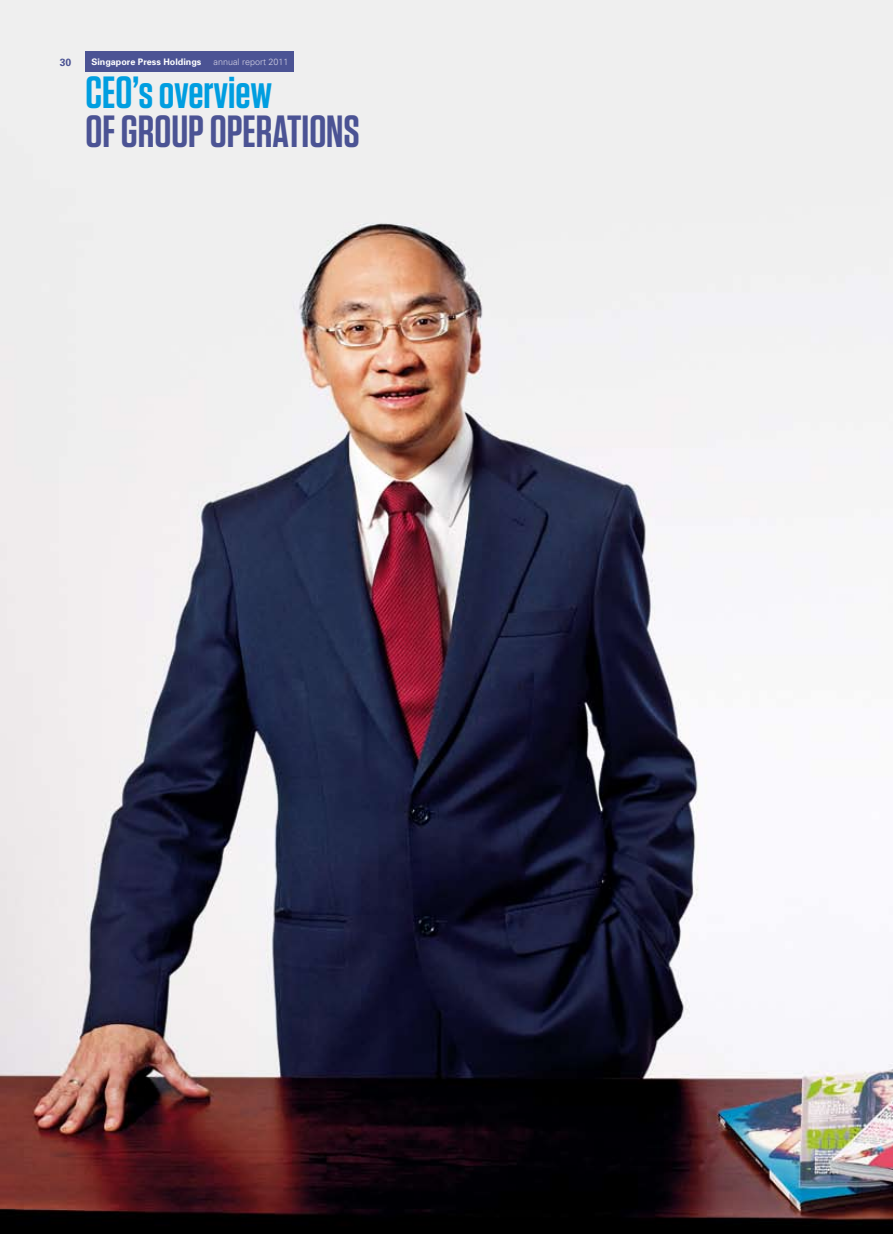
<style>
.page{position:relative;width:893px;height:1234px;background:#fff}
.page>*{position:absolute;margin:0;border:0;box-sizing:border-box;transform-origin:0 0}
.t1{font:600 45px "Tungsten";color:#4b5394}
.t2{font:600 45px "Tungsten";color:#009ee0}
.t3{font:700 10.5px "Univers";color:#4b5394}
.t4{font:700 9px "Univers";color:#fff}
.t5{font:300 9px "Univers";color:#d3d1e4}
</style>
<div class="page">
<img style="left:0;top:0;width:893px;height:1233px">
<div style="left:85px;top:51px;width:209px;height:21px;background:#4b5394"></div>
<p class="t3" style="left:60px;top:55px;width:13px">30</p>
<p class="t4" style="left:91px;top:56px;width:112px">Singapore Press Holdings</p>
<p class="t5" style="left:214px;top:56px;width:77px">annual report 2011</p>
<h1 class="t2" style="left:85px;top:69px;width:188px">CEO’s overview</h1>
<h1 class="t1" style="left:85px;top:108px;width:276px">OF GROUP OPERATIONS</h1>
</div>
